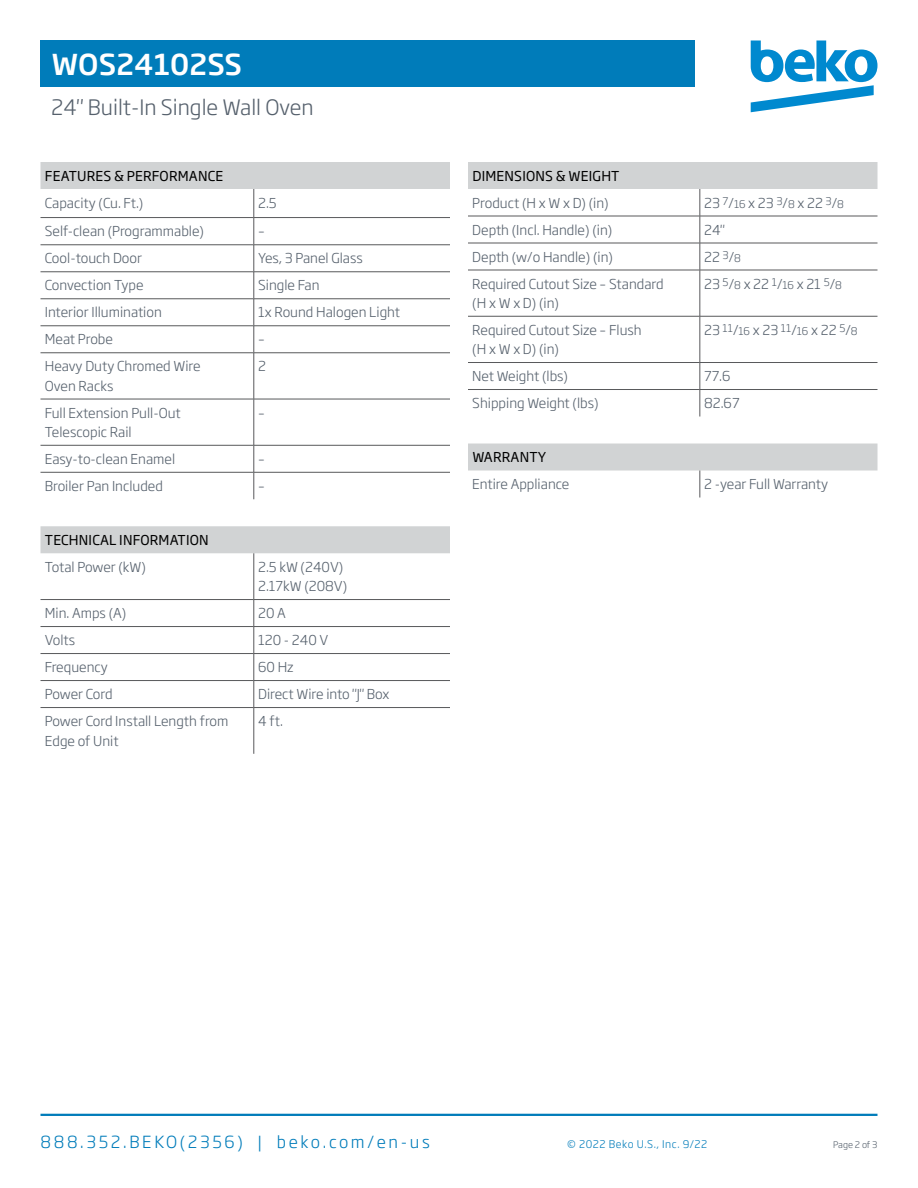
<style>
.page{position:relative;width:918px;height:1188px;background:#fff}
.page>*{position:absolute;margin:0;border:0;box-sizing:border-box;transform-origin:0 0}
.t1{font:500 28.5px "Soho Gothic Pro";color:#fff}
.t2{font:300 21px "Soho Gothic Pro";color:#55606c}
.t3{font:300 16.5px "Soho Gothic Pro";letter-spacing:.16em;color:#007cba}
.t4{font:300 13.5px/19.5px "Soho Gothic Pro";color:#55606c}
.t5{font:13.5px "Soho Gothic Pro";letter-spacing:.015em;color:#000}
.t6{font:300 10.5px "Soho Gothic Pro";letter-spacing:.05em;color:#007cba}
.t7{font:300 9px "Soho Gothic Pro";letter-spacing:-.01em;color:#55606c}
.s1{font-size:10.5px}
</style>
<div class="page">
<hr style="left:40px;top:1114px;width:838px;height:2px;background:#007cba">
<svg style="left:751px;top:40px;width:127px;height:72px"></svg>
<svg style="left:468px;top:162px;width:410px;height:309px"></svg>
<hr style="left:468px;top:216px;width:232px;height:1px;background:#58595b">
<hr style="left:700px;top:216px;width:178px;height:1px;background:#58595b">
<hr style="left:468px;top:243px;width:232px;height:1px;background:#58595b">
<hr style="left:700px;top:243px;width:178px;height:1px;background:#58595b">
<hr style="left:468px;top:270px;width:232px;height:1px;background:#58595b">
<hr style="left:700px;top:270px;width:178px;height:1px;background:#58595b">
<hr style="left:468px;top:316px;width:232px;height:1px;background:#58595b">
<hr style="left:700px;top:316px;width:178px;height:1px;background:#58595b">
<hr style="left:468px;top:362px;width:232px;height:1px;background:#58595b">
<hr style="left:700px;top:362px;width:178px;height:1px;background:#58595b">
<hr style="left:468px;top:389px;width:232px;height:1px;background:#58595b">
<hr style="left:700px;top:389px;width:178px;height:1px;background:#58595b">
<svg style="left:700px;top:471px;width:1px;height:27px"></svg>
<svg style="left:700px;top:189px;width:1px;height:81px"></svg>
<hr style="left:700px;top:270px;width:1px;height:46px;background:#58595b">
<hr style="left:700px;top:316px;width:1px;height:46px;background:#58595b">
<svg style="left:700px;top:363px;width:1px;height:54px"></svg>
<svg style="left:40px;top:162px;width:410px;height:391px"></svg>
<hr style="left:254px;top:553px;width:1px;height:46px;background:#58595b">
<hr style="left:40px;top:599px;width:214px;height:1px;background:#58595b">
<hr style="left:254px;top:599px;width:196px;height:1px;background:#58595b">
<hr style="left:40px;top:626px;width:214px;height:1px;background:#58595b">
<hr style="left:254px;top:626px;width:196px;height:1px;background:#58595b">
<hr style="left:40px;top:653px;width:214px;height:1px;background:#58595b">
<hr style="left:254px;top:653px;width:196px;height:1px;background:#58595b">
<hr style="left:40px;top:680px;width:214px;height:1px;background:#58595b">
<hr style="left:254px;top:680px;width:196px;height:1px;background:#58595b">
<svg style="left:254px;top:600px;width:1px;height:107px"></svg>
<hr style="left:40px;top:707px;width:214px;height:1px;background:#58595b">
<hr style="left:254px;top:707px;width:196px;height:1px;background:#58595b">
<hr style="left:254px;top:708px;width:1px;height:46px;background:#58595b">
<hr style="left:40px;top:245px;width:214px;height:1px;background:#58595b">
<hr style="left:40px;top:272px;width:214px;height:1px;background:#58595b">
<hr style="left:254px;top:272px;width:196px;height:1px;background:#58595b">
<hr style="left:40px;top:299px;width:214px;height:1px;background:#58595b">
<hr style="left:254px;top:299px;width:196px;height:1px;background:#58595b">
<hr style="left:40px;top:326px;width:214px;height:1px;background:#58595b">
<hr style="left:254px;top:326px;width:196px;height:1px;background:#58595b">
<hr style="left:40px;top:353px;width:214px;height:1px;background:#58595b">
<hr style="left:254px;top:353px;width:196px;height:1px;background:#58595b">
<hr style="left:254px;top:353px;width:1px;height:46px;background:#58595b">
<hr style="left:40px;top:399px;width:214px;height:1px;background:#58595b">
<hr style="left:254px;top:399px;width:196px;height:1px;background:#58595b">
<hr style="left:254px;top:399px;width:1px;height:46px;background:#58595b">
<hr style="left:40px;top:445px;width:214px;height:1px;background:#58595b">
<hr style="left:254px;top:445px;width:196px;height:1px;background:#58595b">
<hr style="left:40px;top:472px;width:214px;height:1px;background:#58595b">
<hr style="left:254px;top:472px;width:196px;height:1px;background:#58595b">
<svg style="left:254px;top:445px;width:1px;height:54px"></svg>
<hr style="left:40px;top:217px;width:214px;height:1px;background:#58595b">
<hr style="left:254px;top:217px;width:196px;height:1px;background:#58595b">
<svg style="left:254px;top:189px;width:1px;height:164px"></svg>
<hr style="left:254px;top:245px;width:196px;height:1px;background:#58595b">
<div style="left:40px;top:40px;width:655px;height:47px;background:#007cba"></div>
<h1 class="t1" style="left:51px;top:42px;width:192px">WOS24102SS</h1>
<h2 class="t2" style="left:51px;top:91px;width:264px">24" Built-In Single Wall Oven</h2>
<p class="t5" style="left:45px;top:165px;width:180px">FEATURES &amp; PERFORMANCE</p>
<p class="t4" style="left:45px;top:192px;width:100px">Capacity (Cu. Ft.)</p>
<p class="t4" style="left:258px;top:192px;width:20px">2.5</p>
<p class="t4" style="left:45px;top:221px;width:161px">Self-clean (Programmable)</p>
<p class="t4" style="left:258px;top:221px;width:8px">–</p>
<p class="t4" style="left:45px;top:248px;width:99px">Cool-touch Door</p>
<p class="t4" style="left:258px;top:248px;width:106px">Yes, 3 Panel Glass</p>
<p class="t4" style="left:45px;top:275px;width:100px">Convection Type</p>
<p class="t4" style="left:258px;top:275px;width:63px">Single Fan</p>
<p class="t4" style="left:45px;top:302px;width:119px">Interior Illumination</p>
<p class="t4" style="left:258px;top:302px;width:143px">1x Round Halogen Light</p>
<p class="t4" style="left:45px;top:329px;width:70px">Meat Probe</p>
<p class="t4" style="left:258px;top:329px;width:8px">–</p>
<p class="t4" style="left:45px;top:356px;width:157px">Heavy Duty Chromed Wire<br>Oven Racks</p>
<p class="t4" style="left:258px;top:356px;width:9px">2</p>
<p class="t4" style="left:45px;top:402px;width:138px">Full Extension Pull-Out<br>Telescopic Rail</p>
<p class="t4" style="left:258px;top:402px;width:8px">–</p>
<p class="t4" style="left:45px;top:448px;width:132px">Easy-to-clean Enamel</p>
<p class="t4" style="left:258px;top:448px;width:8px">–</p>
<p class="t4" style="left:45px;top:475px;width:120px">Broiler Pan Included</p>
<p class="t4" style="left:258px;top:475px;width:8px">–</p>
<p class="t5" style="left:45px;top:530px;width:165px">TECHNICAL INFORMATION</p>
<p class="t4" style="left:45px;top:556px;width:103px">Total Power (kW)</p>
<p class="t4" style="left:258px;top:556px;width:91px">2.5 kW (240V)<br>2.17kW (208V)</p>
<p class="t4" style="left:45px;top:603px;width:83px">Min. Amps (A)</p>
<p class="t4" style="left:258px;top:603px;width:29px">20 A</p>
<p class="t4" style="left:45px;top:630px;width:32px">Volts</p>
<p class="t4" style="left:258px;top:630px;width:72px">120 - 240 V</p>
<p class="t4" style="left:45px;top:657px;width:65px">Frequency</p>
<p class="t4" style="left:258px;top:657px;width:37px">60 Hz</p>
<p class="t4" style="left:45px;top:684px;width:69px">Power Cord</p>
<p class="t4" style="left:258px;top:684px;width:133px">Direct Wire into "J" Box</p>
<p class="t4" style="left:45px;top:711px;width:185px">Power Cord Install Length from<br>Edge of Unit</p>
<p class="t4" style="left:258px;top:711px;width:26px">4 ft.</p>
<p class="t5" style="left:472px;top:165px;width:149px">DIMENSIONS &amp; WEIGHT</p>
<p class="t4" style="left:472px;top:192px;width:138px">Product (H x W x D) (in)</p>
<p class="t4" style="left:704px;top:192px;width:141px">23 <sup>7</sup>/<span class="s1">16</span> x 23 <sup>3</sup>/<span class="s1">8</span> x 22 <sup>3</sup>/<span class="s1">8</span></p>
<p class="t4" style="left:472px;top:219px;width:142px">Depth (Incl. Handle) (in)</p>
<p class="t4" style="left:704px;top:219px;width:22px">24"</p>
<p class="t4" style="left:472px;top:246px;width:142px">Depth (w/o Handle) (in)</p>
<p class="t4" style="left:704px;top:246px;width:38px">22 <sup>3</sup>/<span class="s1">8</span></p>
<p class="t4" style="left:472px;top:273px;width:193px">Required Cutout Size – Standard (H x W x D) (in)</p>
<p class="t4" style="left:704px;top:273px;width:139px">23 <sup>5</sup>/<span class="s1">8</span> x 22 <sup>1</sup>/<span class="s1">16</span> x 21 <sup>5</sup>/<span class="s1">8</span></p>
<p class="t4" style="left:472px;top:319px;width:171px">Required Cutout Size – Flush (H x W x D) (in)</p>
<p class="t4" style="left:704px;top:319px;width:155px">23 <sup>11</sup>/<span class="s1">16</span> x 23 <sup>11</sup>/<span class="s1">16</span> x 22 <sup>5</sup>/<span class="s1">8</span></p>
<p class="t4" style="left:472px;top:366px;width:97px">Net Weight (lbs)</p>
<p class="t4" style="left:704px;top:366px;width:28px">77.6</p>
<p class="t4" style="left:472px;top:393px;width:128px">Shipping Weight (lbs)</p>
<p class="t4" style="left:704px;top:393px;width:37px">82.67</p>
<p class="t5" style="left:472px;top:447px;width:75px">WARRANTY</p>
<p class="t4" style="left:472px;top:474px;width:99px">Entire Appliance</p>
<p class="t4" style="left:704px;top:474px;width:125px">2 -year Full Warranty</p>
<p class="t3" style="left:40px;top:1129px;width:391px">888.352.BEKO(2356) | beko.com/en-us</p>
<p class="t6" style="left:567px;top:1135px;width:142px">© 2022 Beko U.S., Inc. 9/22</p>
<p class="t7" style="left:833px;top:1137px;width:46px">Page 2 of 3</p>
</div>
